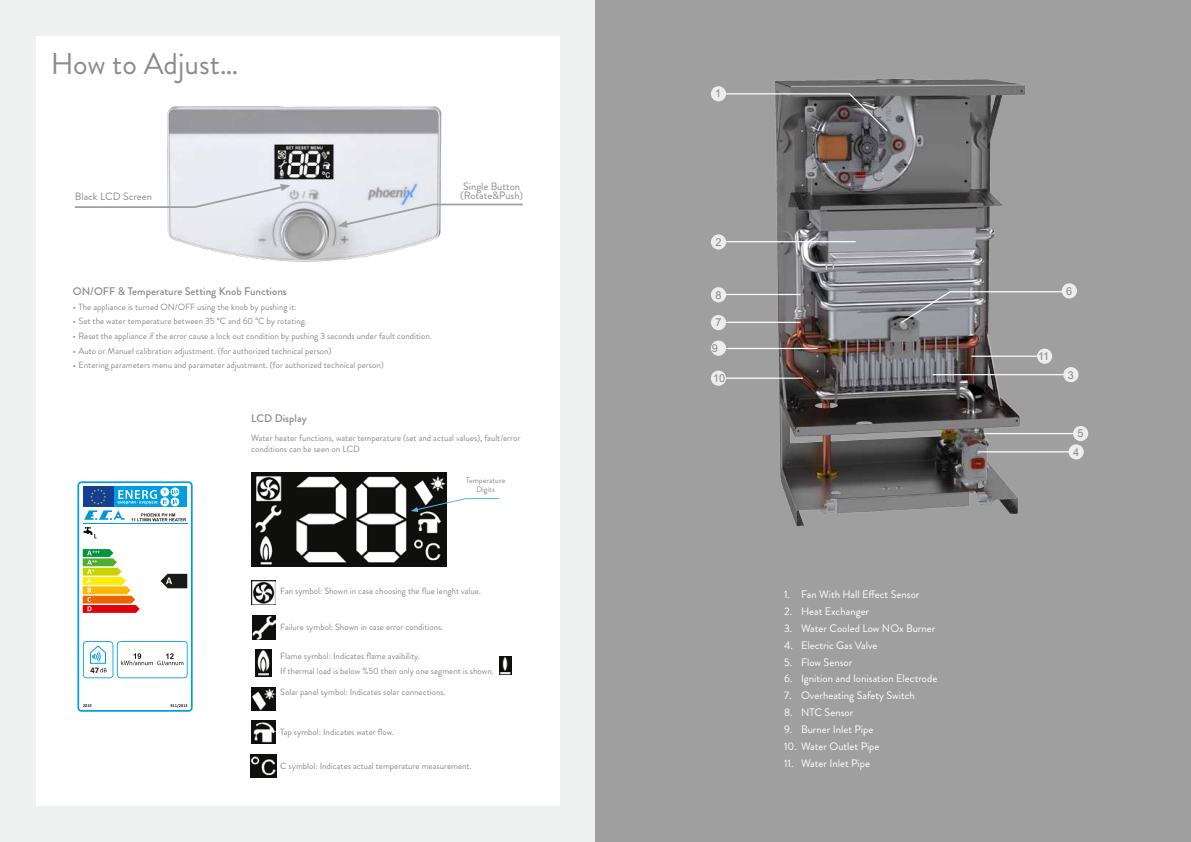
<style>
.page{position:relative;width:1191px;height:842px;background:#fff}
.page>*{position:absolute;margin:0;border:0;box-sizing:border-box;transform-origin:0 0}
.t1{font:30px "Brandon Grotesque";color:#8c8b8c}
.t2{font:500 11px "Brandon Grotesque";color:#8c8b8c}
.t3{font:10.9px "Arial";color:#8a8a8a}
.t4{font:10.8px "Brandon Grotesque";color:#fff}
.t5{font:10.7px/9.1px "Brandon Grotesque";color:#8c8b8c}
.t6{font:9px/11px "Brandon Grotesque";color:#8c8b8c}
.t7{font:700 8.6px "Calibri";color:#1a1a18}
.t8{font:8px/9.1px "Brandon Grotesque";color:#8c8b8c;text-align:center}
</style>
<div class="page">
<div style="left:0;top:0;width:595px;height:842px;background:#eff0f0"></div>
<div style="left:36px;top:36px;width:523px;height:770px;background:#fff"></div>
<img style="left:167px;top:106px;width:275px;height:156px">
<svg style="left:337px;top:203px;width:186px;height:25px"></svg>
<svg style="left:74px;top:184px;width:216px;height:25px"></svg>
<img style="left:251px;top:472px;width:196px;height:95px">
<img style="left:251px;top:581px;width:25px;height:24px">
<img style="left:253px;top:615px;width:23px;height:24px">
<img style="left:499px;top:657px;width:12px;height:18px">
<img style="left:256px;top:650px;width:15px;height:27px">
<img style="left:251px;top:687px;width:24px;height:23px">
<img style="left:251px;top:721px;width:25px;height:23px">
<img style="left:250px;top:754px;width:26px;height:24px">
<svg style="left:411px;top:498px;width:89px;height:14px"></svg>
<svg style="left:77px;top:481px;width:116px;height:231px"></svg>
<div style="left:595px;top:0;width:596px;height:842px;background:#a09f9f"></div>
<hr style="left:982px;top:433px;width:98px;height:1px;background:#fff">
<div style="left:1073px;top:426px;width:15px;height:15px;background:#ecedee;border-radius:50%"></div>
<img style="left:770px;top:79px;width:258px;height:448px">
<hr style="left:721px;top:241px;width:134px;height:1px;background:#fff">
<hr style="left:722px;top:348px;width:95px;height:1px;background:#fff">
<hr style="left:718px;top:378px;width:85px;height:1px;background:#fff">
<div style="left:711px;top:234px;width:15px;height:16px;background:#ecedee;border-radius:50%"></div>
<div style="left:711px;top:371px;width:15px;height:15px;background:#ecedee;border-radius:50%"></div>
<hr style="left:721px;top:294px;width:79px;height:1px;background:#fff">
<div style="left:711px;top:287px;width:15px;height:15px;background:#ecedee;border-radius:50%"></div>
<hr style="left:721px;top:322px;width:79px;height:1px;background:#fff">
<div style="left:711px;top:315px;width:15px;height:15px;background:#ecedee;border-radius:50%"></div>
<hr style="left:977px;top:451px;width:99px;height:1px;background:#fff">
<div style="left:1068px;top:444px;width:15px;height:15px;background:#ecedee;border-radius:50%"></div>
<svg style="left:899px;top:291px;width:171px;height:33px"></svg>
<hr style="left:932px;top:374px;width:136px;height:1px;background:#fff">
<div style="left:1063px;top:367px;width:15px;height:15px;background:#ecedee;border-radius:50%"></div>
<hr style="left:971px;top:356px;width:74px;height:1px;background:#fff">
<div style="left:1037px;top:349px;width:15px;height:15px;background:#ecedee;border-radius:50%"></div>
<div style="left:1061px;top:283px;width:16px;height:15px;background:#ecedee;border-radius:50%"></div>
<div style="left:711px;top:341px;width:15px;height:15px;background:#ecedee;border-radius:50%"></div>
<svg style="left:717px;top:93px;width:172px;height:40px"></svg>
<div style="left:711px;top:86px;width:15px;height:15px;background:#ecedee;border-radius:50%"></div>
<h1 class="t1" style="left:51px;top:43px;width:189px">How to Adjust…</h1>
<p class="t5" style="left:75px;top:192px;width:79px">Black LCD Screen</p>
<p class="t5" style="left:460px;top:182px;width:65px">Single Button (Rotate&amp;Push)</p>
<p class="t2" style="left:73px;top:284px;width:215px">ON/OFF &amp; Temperature Setting Knob Functions</p>
<p class="t6" style="left:73px;top:301px;width:225px">• The appliance is turned ON/OFF using the knob by pushing it.</p>
<p class="t6" style="left:73px;top:316px;width:235px">• Set the water temperature between 35 °C and 60 °C by rotating.</p>
<p class="t6" style="left:73px;top:330px;width:360px">• Reset the appliance if the error cause a lock out condition by pushing 3 seconds under fault condition.</p>
<p class="t6" style="left:73px;top:345px;width:260px">• Auto or Manuel calibration adjustment. (for authorized technical person)</p>
<p class="t6" style="left:73px;top:360px;width:312px">• Entering parameters menu and parameter adjustment. (for authorized technical person)</p>
<p class="t2" style="left:251px;top:410px;width:57px">LCD Display</p>
<p class="t6" style="left:251px;top:433px;width:271px">Water heater functions, water temperature (set and actual values), fault/error conditions can be seen on LCD</p>
<p class="t7" style="left:91px;top:664px;width:10px">47</p>
<p class="t8" style="left:466px;top:475px;width:41px">Temperature<br>Digits</p>
<p class="t6" style="left:280px;top:585px;width:202px">Fan symbol: Shown in case choosing the flue lenght value.</p>
<p class="t6" style="left:280px;top:622px;width:165px">Failure symbol: Shown in case error conditions.</p>
<p class="t6" style="left:280px;top:648px;width:215px;line-height:15.4px">Flame symbol: Indicates flame avaibility.<br>If thermal load is below %50 then only one segment is shown.</p>
<p class="t6" style="left:280px;top:687px;width:167px">Solar panel symbol: Indicates solar connections.</p>
<p class="t6" style="left:280px;top:727px;width:116px">Tap symbol: Indicates water flow.</p>
<p class="t6" style="left:280px;top:760px;width:193px">C symblol: Indicates actual temperature measurement.</p>
<p class="t3" style="left:715px;top:86px;width:8px">1</p>
<p class="t3" style="left:715px;top:235px;width:8px">2</p>
<p class="t3" style="left:715px;top:288px;width:8px">8</p>
<p class="t3" style="left:715px;top:315px;width:8px">7</p>
<p class="t3" style="left:712px;top:341px;width:8px">9</p>
<p class="t3" style="left:713px;top:371px;width:14px">10</p>
<p class="t4" style="left:784px;top:587px;width:137px">1. Fan With Hall Effect Sensor</p>
<p class="t4" style="left:784px;top:604px;width:87px">2. Heat Exchanger</p>
<p class="t4" style="left:784px;top:621px;width:153px">3. Water Cooled Low NOx Burner</p>
<p class="t4" style="left:784px;top:637px;width:95px">4. Electric Gas Valve</p>
<p class="t4" style="left:784px;top:654px;width:70px">5. Flow Sensor</p>
<p class="t4" style="left:784px;top:671px;width:155px">6. Ignition and Ionisation Electrode</p>
<p class="t4" style="left:784px;top:688px;width:132px">7. Overheating Safety Switch</p>
<p class="t4" style="left:784px;top:705px;width:71px">8. NTC Sensor</p>
<p class="t4" style="left:784px;top:722px;width:91px">9. Burner Inlet Pipe</p>
<p class="t4" style="left:784px;top:738px;width:97px">10. Water Outlet Pipe</p>
<p class="t4" style="left:784px;top:755px;width:87px">11. Water Inlet Pipe</p>
<p class="t3" style="left:1066px;top:284px;width:8px">6</p>
<p class="t3" style="left:1038px;top:349px;width:13px">11</p>
<p class="t3" style="left:1067px;top:368px;width:8px">3</p>
<p class="t3" style="left:1077px;top:426px;width:8px">5</p>
<p class="t3" style="left:1073px;top:445px;width:8px">4</p>
</div>
